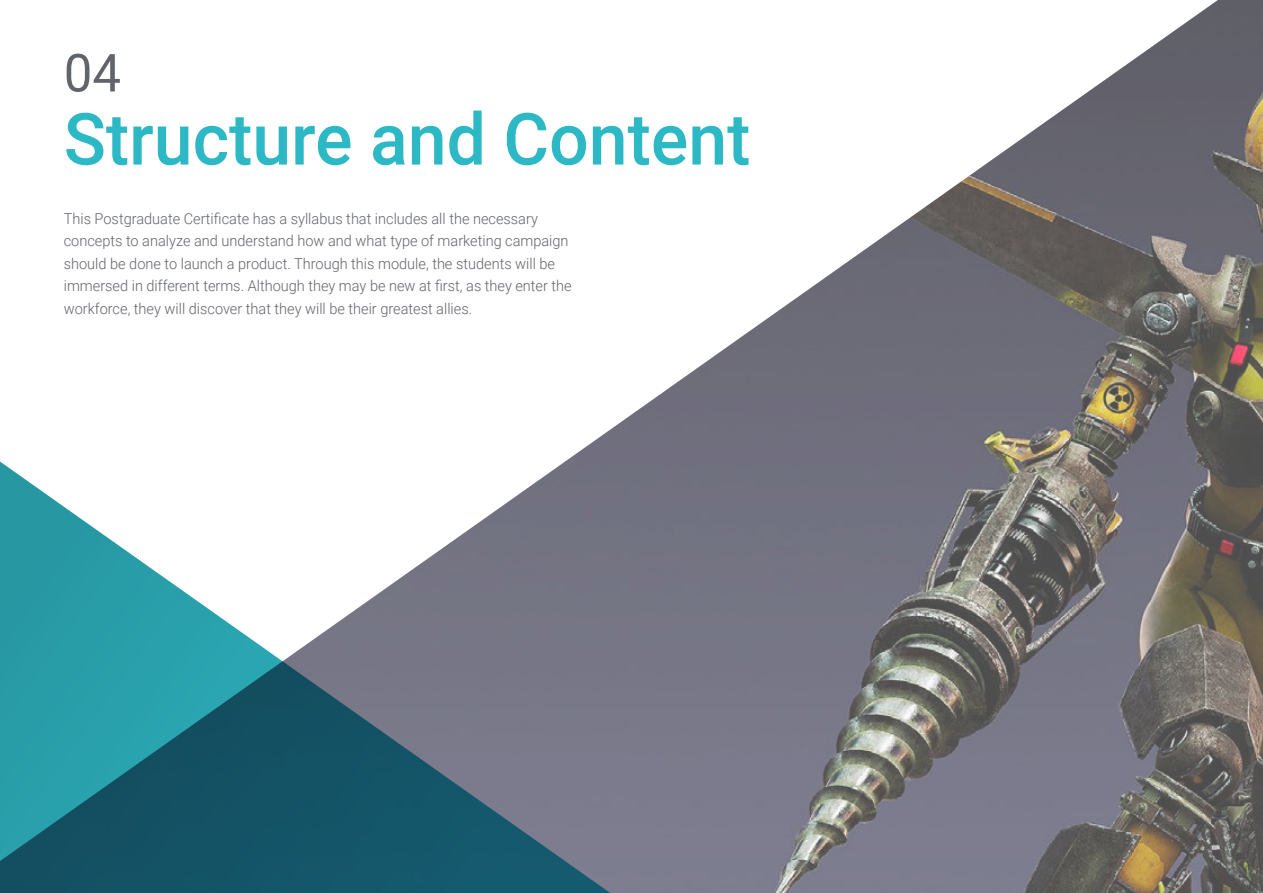
<style>
.page{position:relative;width:1263px;height:893px;background:#fff}
.page>*{position:absolute;margin:0;border:0;box-sizing:border-box;transform-origin:0 0}
.t1{font:500 72px "Roboto";color:#2db8c5}
.t2{font:52.5px "Roboto";color:#61646a}
.t3{font:300 15px/22.5px "Roboto";color:#61646a}
</style>
<div class="page">
<img style="left:587px;top:0;width:676px;height:893px">
<svg style="left:0;top:446px;width:640px;height:447px"></svg>
<h2 class="t2" style="left:64px;top:36px;width:59px">04</h2>
<h1 class="t1" style="left:64px;top:89px;width:688px">Structure and Content</h1>
<p class="t3" style="left:64px;top:207px;width:509px">This Postgraduate Certificate has a syllabus that includes all the necessary concepts to analyze and understand how and what type of marketing campaign should be done to launch a product. Through this module, the students will be immersed in different terms. Although they may be new at first, as they enter the workforce, they will discover that they will be their greatest allies.</p>
</div>
